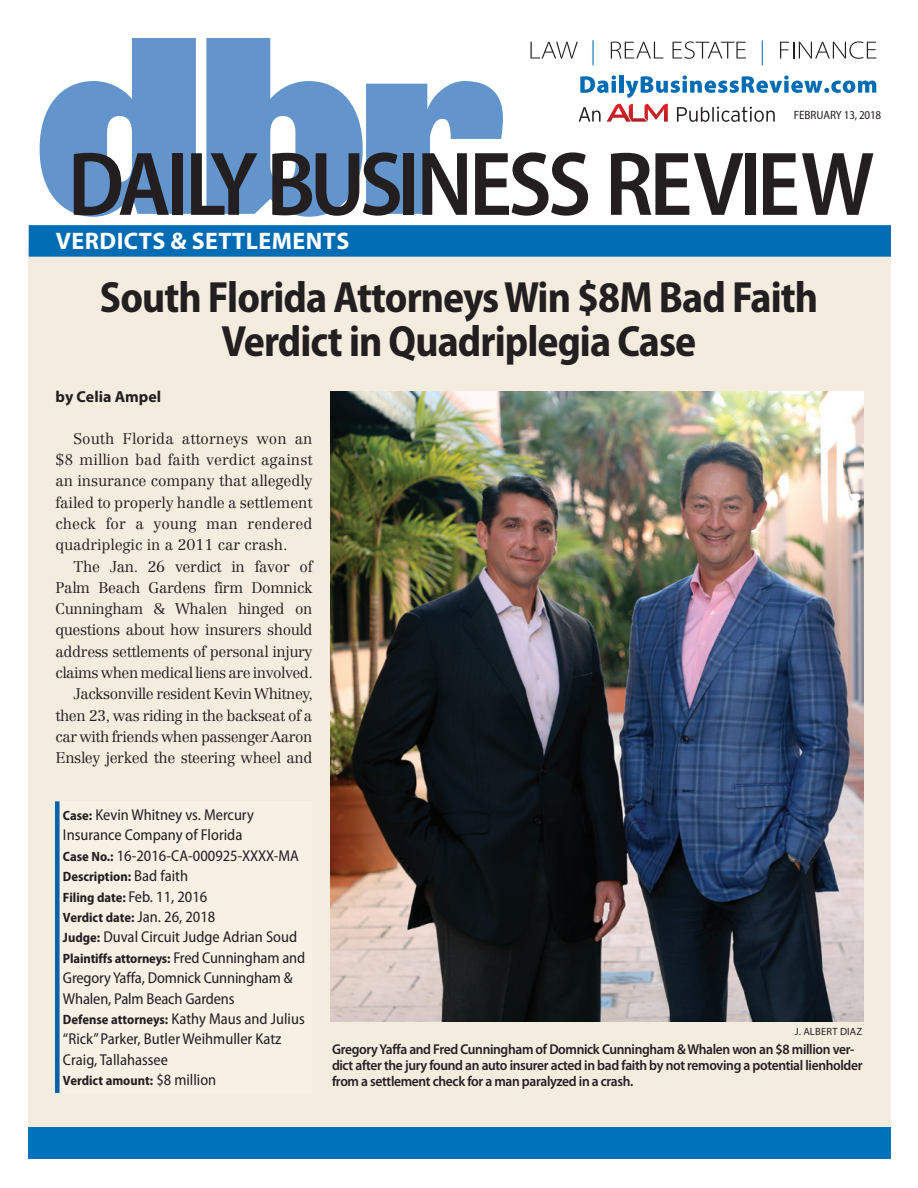
<style>
.page{position:relative;width:918px;height:1188px;background:#fff}
.page>*{position:absolute;margin:0;border:0;box-sizing:border-box;transform-origin:0 0}
.t1{font:600 semi-condensed 91.35px "Myriad Pro";letter-spacing:-.05em;color:#231f20}
.t2{font:700 semi-condensed 43.95px/44px "Myriad Pro";letter-spacing:-.02em;color:#231f20;text-align:center}
.t3{font:300 semi-expanded 24.9px "Myriad Pro";color:#006cb3}
.t4{font:700 24px "Myriad Pro";letter-spacing:.02em;color:#fff}
.t5{font:700 15.9px "Myriad Pro";color:#231f20}
.t6{font:semi-condensed 15.75px/20.4px "Myriad Pro";color:#231f20}
.t7{font:300 15.15px/21.3px "Centennial LT Std";letter-spacing:-.02em;color:#231f20;text-align:justify}
.t8{font:600 14.25px/15.8px "Myriad Pro";letter-spacing:-.025em;color:#231f20;scale:.95 1}
.t9{font:700 semi-condensed 13.5px/20.4px "Myriad Pro";color:#231f20}
.t10{font:semi-condensed 12px "Myriad Pro";letter-spacing:-.01em;color:#231f20}
.t11{font:10.5px "Myriad Pro";letter-spacing:.02em;color:#231f20}
.s1{font-weight:700;font-size:13.5px}
.s2{font-weight:400;font-size:15.75px}
</style>
<div class="page">
<svg style="left:40px;top:38px;width:156px;height:179px"></svg>
<svg style="left:206px;top:38px;width:297px;height:179px"></svg>
<svg style="left:531px;top:42px;width:47px;height:17px"></svg>
<svg style="left:611px;top:42px;width:52px;height:17px"></svg>
<svg style="left:673px;top:41px;width:73px;height:18px"></svg>
<svg style="left:780px;top:41px;width:96px;height:18px"></svg>
<svg style="left:580px;top:75px;width:36px;height:18px"></svg>
<div style="left:619px;top:76px;width:5px;height:17px;background:#006cb3"></div>
<svg style="left:626px;top:75px;width:250px;height:23px"></svg>
<svg style="left:579px;top:107px;width:22px;height:15px"></svg>
<svg style="left:677px;top:107px;width:98px;height:15px"></svg>
<svg style="left:607px;top:104px;width:61px;height:18px"></svg>
<div style="left:29px;top:246px;width:862px;height:902px;background:#f4ecdf"></div>
<div style="left:29px;top:1128px;width:862px;height:31px;background:#0072bc"></div>
<div style="left:29px;top:225px;width:862px;height:32px;background:#006cb3"></div>
<img style="left:331px;top:392px;width:533px;height:630px">
<div style="left:56px;top:801px;width:256px;height:293px;background:#f6f0e5"></div>
<div style="left:55px;top:801px;width:5px;height:292px;background:#0161ab"></div>
<h3 class="t3" style="left:590px;top:36px;width:7px">|</h3>
<h3 class="t3" style="left:760px;top:36px;width:7px">|</h3>
<p class="t10" style="left:794px;top:109px;width:89px">FEBRUARY 13, 2018</p>
<h1 class="t1" style="left:68px;top:134px;width:808px">DAILY BUSINESS REVIEW</h1>
<h3 class="t4" style="left:56px;top:226px;width:295px">VERDICTS &amp; SETTLEMENTS</h3>
<h2 class="t2" style="left:100px;top:276px;width:720px">South Florida Attorneys Win $8M Bad Faith<br>Verdict in Quadriplegia Case</h2>
<p class="t5" style="left:56px;top:386px;width:107px">BY CELIA AMPEL</p>
<p class="t7" style="left:56px;top:428px;width:259px;text-indent:18px">South Florida attorneys won an $8 million bad faith verdict against an insurance company that allegedly failed to properly handle a settlement check for a young man rendered quadriplegic in a 2011 car crash.</p>
<p class="t7" style="left:56px;top:556px;width:259px;text-align:right">The Jan. 26 verdict in favor of Palm Beach Gardens firm Domnick Cunningham &amp; Whalen hinged on questions about how insurers should address settlements of personal injury claims when medical liens are involved.<br>Jacksonville resident Kevin Whitney, then 23, was riding in the backseat of a car with friends when passenger Aaron Ensley jerked the steering wheel and</p>
<p class="t6" style="left:63px;top:805px;width:237px"><span class="s1">Case:</span> Kevin Whitney vs. Mercury<br>Insurance Company of Florida<br><span class="s1">Case No.:</span> 16-2016-CA-000925-XXXX-MA</p>
<p class="t9" style="left:63px;top:867px;width:154px">Description: <span class="s2">Bad faith<br></span>Filing date: <span class="s2">Feb. 11, 2016<br></span>Verdict date: <span class="s2">Jan. 26, 2018</span></p>
<p class="t6" style="left:63px;top:927px;width:236px"><span class="s1">Judge:</span> Duval Circuit Judge Adrian Soud</p>
<p class="t9" style="left:63px;top:948px;width:244px">Plaintiffs attorneys: <span class="s2">Fred Cunningham and</span></p>
<p class="t6" style="left:63px;top:968px;width:243px">Gregory Yaffa, Domnick Cunningham &amp;<br>Whalen, Palm Beach Gardens<br><span class="s1">Defense attorneys:</span> Kathy Maus and Julius “Rick” Parker, Butler Weihmuller Katz<br>Craig, Tallahassee</p>
<p class="t9" style="left:63px;top:1071px;width:155px">Verdict amount: <span class="s2">$8 million</span></p>
<p class="t11" style="left:795px;top:1025px;width:69px">J. ALBERT DIAZ</p>
<p class="t8" style="left:332px;top:1041px;width:560px">Gregory Yaffa and Fred Cunningham of Domnick Cunningham &amp; Whalen won an $8 million ver&shy;dict after the jury found an auto insurer acted in bad faith by not removing a potential lienholder from a settlement check for a man paralyzed in a crash.</p>
</div>
